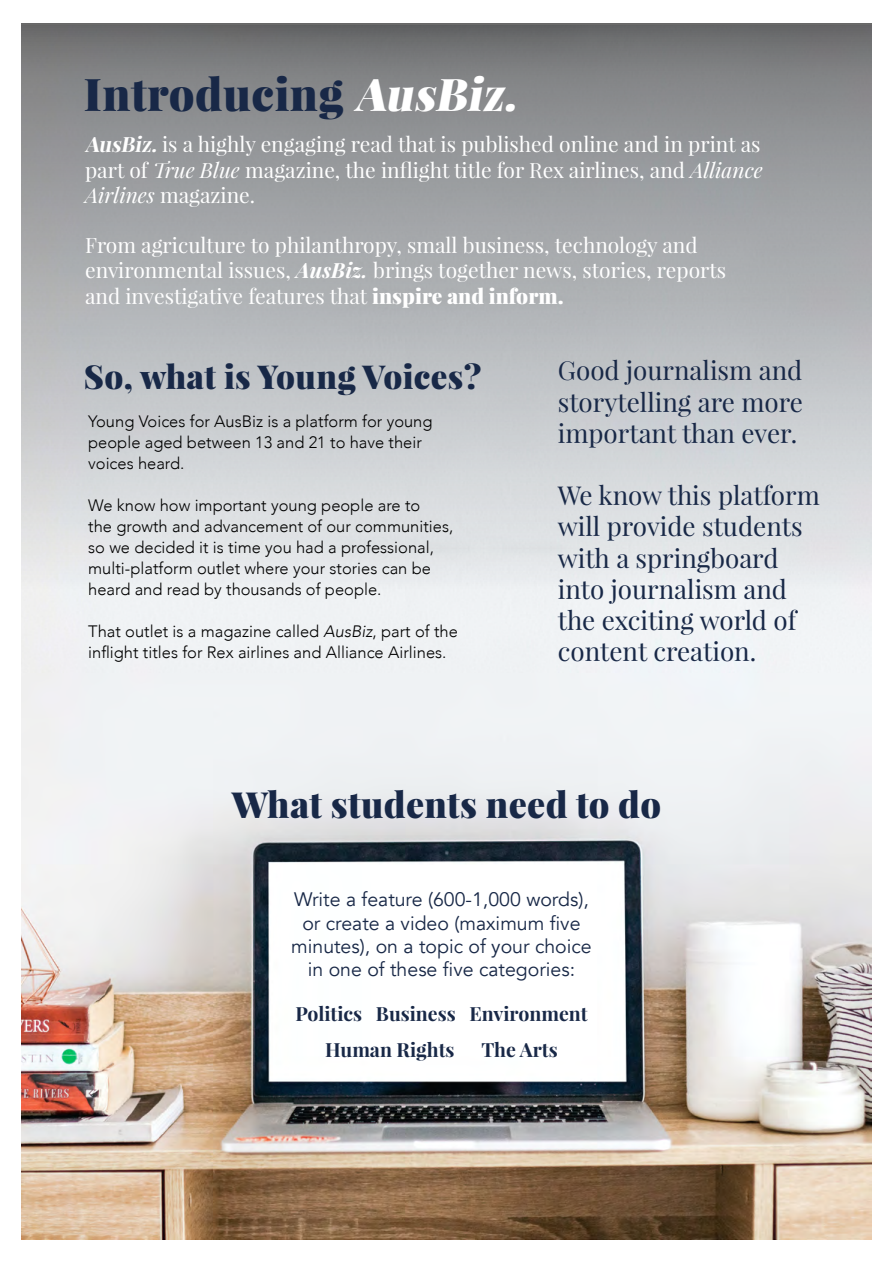
<style>
.page{position:relative;width:893px;height:1263px;background:#fff}
.page>*{position:absolute;margin:0;border:0;box-sizing:border-box;transform-origin:0 0}
.t1{font:900 45px "Playfair Display";letter-spacing:.01em;color:#182847}
.t2{font:900 36px "Playfair Display";letter-spacing:.01em;color:#182847}
.t3{font:900 33px "Playfair Display";letter-spacing:.01em;color:#182847}
.t4{font:25.95px/31.2px "Playfair Display";color:#182847;text-align:justify}
.t5{font:21px/25.2px "Playfair Display";color:#fff;text-align:justify}
.t6{font:19.5px/23.4px "Avenir";color:#182847;text-align:center}
.t7{font:700 19.5px/36px "Playfair Display";color:#182847}
.t8{font:300 16.5px/21px "Avenir";color:#000}
.s1{font-style:italic;color:#fff}
.s2{font-weight:700;font-style:italic}
.s3{font-style:italic}
.s4{font-weight:900}
</style>
<div class="page">
<img style="left:21px;top:590px;width:851px;height:650px">
<div style="left:21px;top:23px;width:851px;height:567px;background:linear-gradient(to bottom,#76787a,#edf1f4)"></div>
<h1 class="t1" style="left:84px;top:65px;width:444px">Introducing <span class="s1">AusBiz.</span></h1>
<p class="t5" style="left:85px;top:132px;width:679px"><span class="s2">AusBiz.</span>is a highly engaging read that is published online and in print as part of <span class="s3">True Blue</span> magazine, the inflight title for Rex airlines, and <span class="s3">Alliance Airlines</span> magazine.</p>
<p class="t5" style="left:85px;top:233px;width:643px;text-align:left">From agriculture to philanthropy, small business, technology and environmental issues, <span class="s2">AusBiz.</span> brings together news, stories, reports and investigative features that <span class="s4">inspire and inform.</span></p>
<h3 class="t3" style="left:84px;top:356px;width:399px">So, what is Young Voices?</h3>
<p class="t8" style="left:88px;top:411px;width:346px">Young Voices for AusBiz is a platform for young people aged between 13 and 21 to have their voices heard.</p>
<p class="t8" style="left:88px;top:495px;width:367px">We know how important young people are to<br>the growth and advancement of our communities, so we decided it is time you had a professional, multi-platform outlet where your stories can be heard and read by thousands of people.</p>
<p class="t8" style="left:88px;top:621px;width:371px">That outlet is a magazine called <span class="s3">AusBiz</span>, part of the inflight titles for Rex airlines and Alliance Airlines.</p>
<h3 class="t4" style="left:558px;top:355px;width:247px">Good journalism and storytelling are more important than ever.</h3>
<h3 class="t4" style="left:558px;top:480px;width:264px;text-align:left">We know this platform will provide students with a springboard into journalism and the exciting world of content creation.</h3>
<h2 class="t2" style="left:232px;top:781px;width:431px">What students need to do</h2>
<p class="t6" style="left:291px;top:888px;width:302px">Write a feature (600-1,000 words), or create a video (maximum five minutes), on a topic of your choice in one of these five categories:</p>
<p class="t7" style="left:325px;top:996px;width:264px;text-indent:-30px">Politics Business Environment<br>Human Rights</p>
<p class="t7" style="left:481px;top:1032px;width:78px">The Arts</p>
</div>
